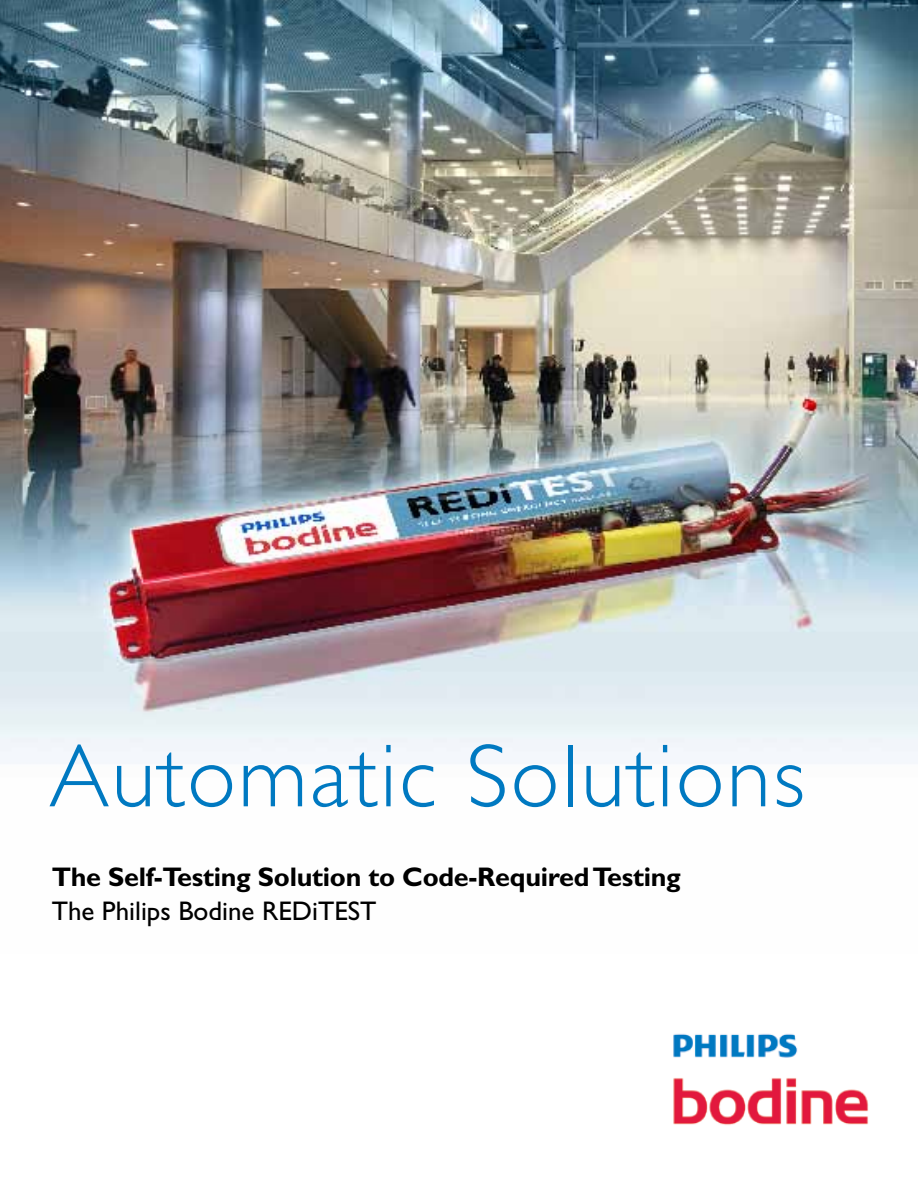
<style>
.page{position:relative;width:918px;height:1188px;background:#fff}
.page>*{position:absolute;margin:0;border:0;box-sizing:border-box;transform-origin:0 0}
.t1{font:300 90px "Gill Sans";letter-spacing:.025em;color:#0079c1}
.t2{font:700 27px "Gill Sans";letter-spacing:-.01em;color:#000}
.t3{font:27px "Gill Sans";color:#000}
</style>
<div class="page">
<img style="left:0;top:0;width:918px;height:764px">
<img style="left:673px;top:1033px;width:196px;height:92px">
<h1 class="t1" style="left:49px;top:726px;width:757px">Automatic Solutions</h1>
<p class="t2" style="left:52px;top:861px;width:631px">The Self-Testing Solution to Code-Required Testing</p>
<p class="t3" style="left:52px;top:896px;width:326px">The Philips Bodine REDiTEST</p>
</div>
